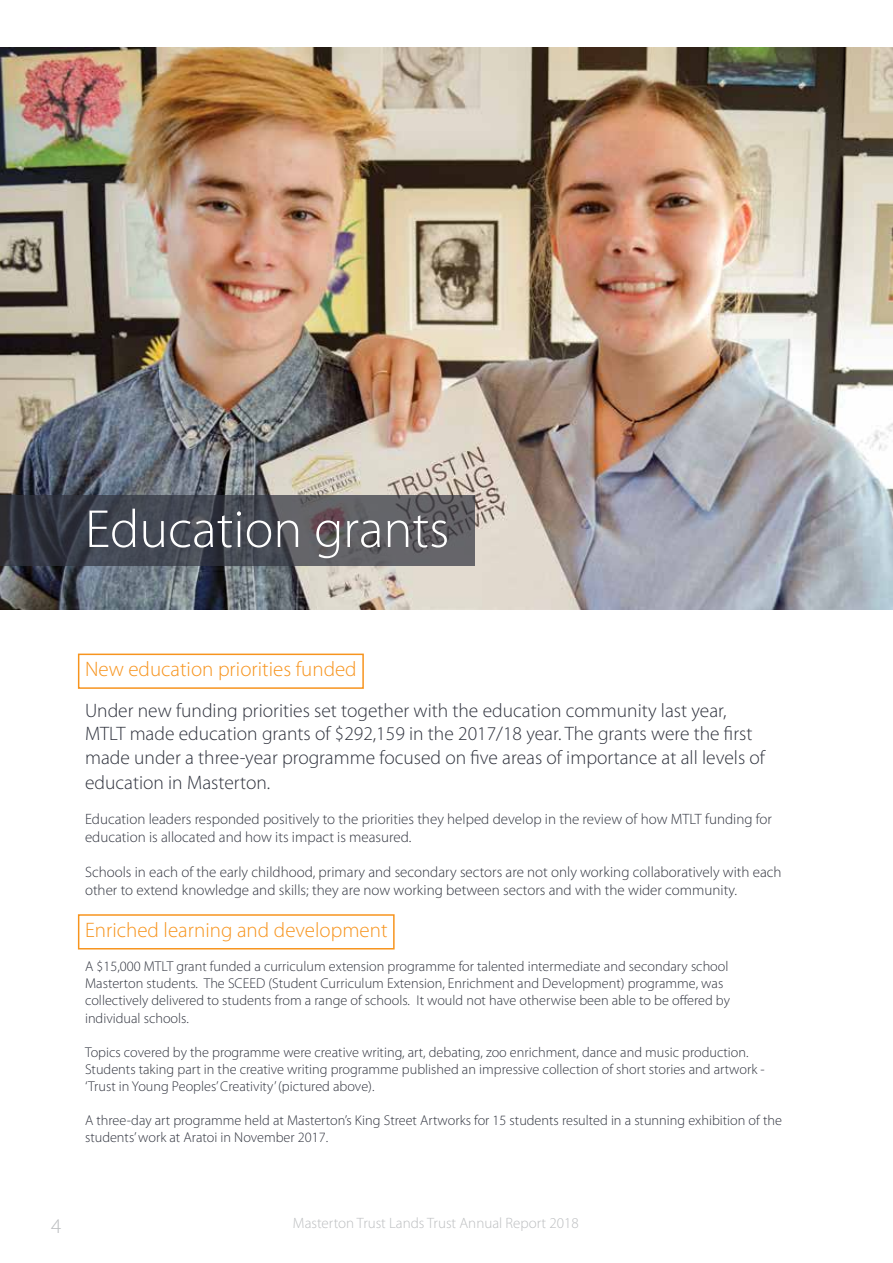
<style>
.page{position:relative;width:893px;height:1263px;background:#fff}
.page>*{position:absolute;margin:0;border:0;box-sizing:border-box;transform-origin:0 0}
.t1{font:300 54px "Myriad Pro";color:#fff}
.t2{font:300 21px "Myriad Pro";color:#f7941e}
.t3{font:300 21px "Myriad Pro";color:#bcbec0}
.t4{font:300 19.5px/23.4px "Myriad Pro";color:#30333e}
.t5{font:300 15px/18px "Myriad Pro";color:#30333e}
.t6{font:300 15px "Myriad Pro";color:#bcbec0}
.t7{font:300 14.25px/17.1px "Myriad Pro";color:#30333e}
</style>
<div class="page">
<img style="left:0;top:47px;width:893px;height:562px">
<div style="left:78px;top:654px;width:286px;height:35px;border:2px solid #f7941e"></div>
<div style="left:78px;top:914px;width:317px;height:35px;border:2px solid #f7941e"></div>
<svg style="left:0;top:495px;width:475px;height:71px;background:#4b4c54"></svg>
<h1 class="t1" style="left:85px;top:496px;width:366px">Education grants</h1>
<h2 class="t2" style="left:85px;top:657px;width:273px">New education priorities funded</h2>
<p class="t4" style="left:85px;top:698px;width:681px">Under new funding priorities set together with the education community last year,<br>MTLT made education grants of $292,159 in the 2017/18 year. The grants were the first made under a three-year programme focused on five areas of importance at all levels of</p>
<h3 class="t4" style="left:85px;top:770px;width:187px">education in Masterton.</h3>
<p class="t5" style="left:85px;top:810px;width:688px">Education leaders responded positively to the priorities they helped develop in the review of how MTLT funding for education is allocated and how its impact is measured.</p>
<p class="t5" style="left:85px;top:863px;width:698px">Schools in each of the early childhood, primary and secondary sectors are not only working collaboratively with each other to extend knowledge and skills; they are now working between sectors and with the wider community.</p>
<h2 class="t2" style="left:85px;top:917px;width:304px">Enriched learning and development</h2>
<p class="t7" style="left:85px;top:958px;width:646px">A $15,000 MTLT grant funded a curriculum extension programme for talented intermediate and secondary school Masterton students. The SCEED (Student Curriculum Extension, Enrichment and Development) programme, was collectively delivered to students from a range of schools. It would not have otherwise been able to be offered by individual schools.</p>
<p class="t7" style="left:85px;top:1043px;width:681px">Topics covered by the programme were creative writing, art, debating, zoo enrichment, dance and music production.<br>Students taking part in the creative writing programme published an impressive collection of short stories and artwork - ‘Trust in Young Peoples’ Creativity’ (pictured above).</p>
<p class="t7" style="left:85px;top:1111px;width:698px">A three-day art programme held at Masterton’s King Street Artworks for 15 students resulted in a stunning exhibition of the students’ work at Aratoi in November 2017.</p>
<h2 class="t3" style="left:51px;top:1213px;width:12px">4</h2>
<p class="t6" style="left:293px;top:1214px;width:287px">Masterton Trust Lands Trust Annual Report 2018</p>
</div>
